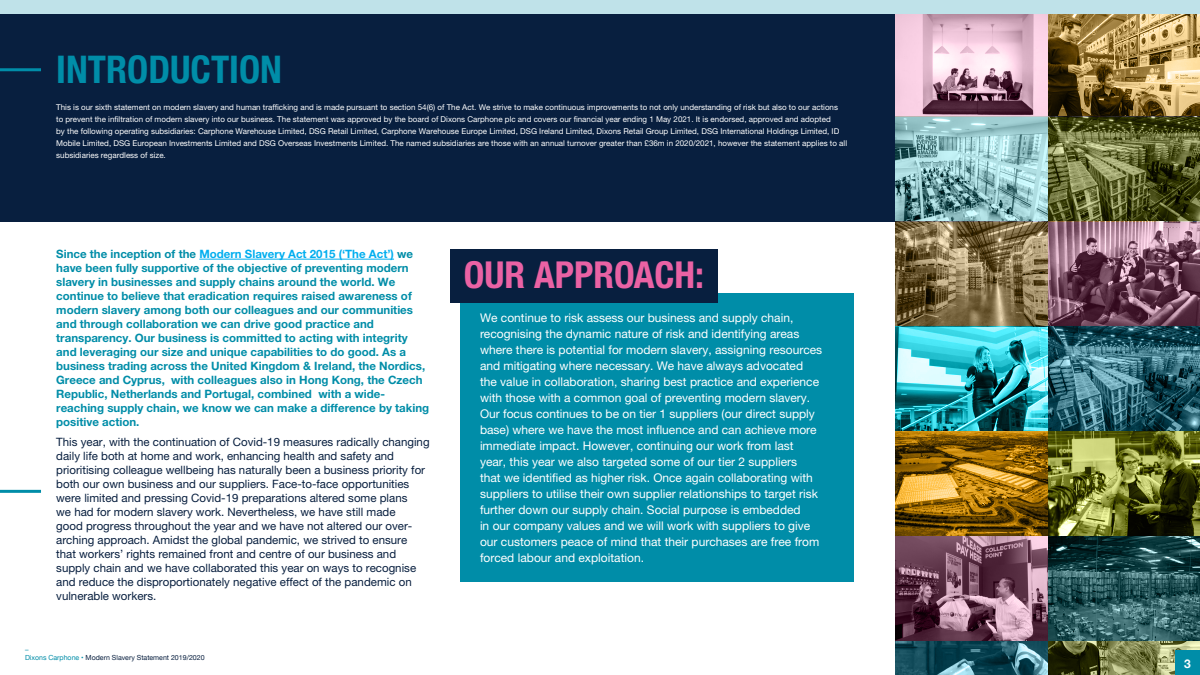
<style>
.page{position:relative;width:1200px;height:675px;background:#fff}
.page>*{position:absolute;margin:0;border:0;box-sizing:border-box;transform-origin:0 0}
.Section_Titles{font:700 condensed 38px "Helvetica Neue";color:#008da8}
.Body_Copy_Large{font:700 condensed 37.2px "Helvetica Neue LT Pro";color:#ea62a4}
.Body_Copy_Large-2{font:12px/16px "Helvetica Neue LT Pro";color:#fff}
.t1{font:700 12px "Helvetica Neue";color:#fff}
.Body_Copy_Large-3{font:11.5px/14px "Helvetica Neue LT Pro";color:#081f3f}
.Body_Copy_Large-4{font:700 11.5px/14px "Helvetica Neue LT Pro";color:#008da8}
.Body_Copy_Small{font:8px/12px "Helvetica Neue LT Pro";color:#fff}
.t2{font:7px/8.4px "Helvetica Neue";color:#081f3f}
.s1{color:#00aeef}
.s2{color:#008da8}
</style>
<div class="page">
<div style="left:0;top:0;width:895px;height:221px;background:#081f3f"></div>
<hr style="left:199px;top:259px;width:195px;height:1px;background:#00aeef">
<svg style="left:895px;top:14px;width:153px;height:103px;background:#cea8ba"></svg>
<svg style="left:895px;top:117px;width:153px;height:105px;background:#8cbabe"></svg>
<svg style="left:895px;top:222px;width:153px;height:105px;background:#806f4a"></svg>
<svg style="left:895px;top:327px;width:153px;height:104px;background:#3eacb7"></svg>
<svg style="left:1048px;top:14px;width:152px;height:103px;background:#997f49"></svg>
<svg style="left:1048px;top:117px;width:152px;height:105px;background:#5c602f"></svg>
<svg style="left:1048px;top:222px;width:152px;height:105px;background:#81596c"></svg>
<svg style="left:1048px;top:327px;width:152px;height:104px;background:#2d6270"></svg>
<svg style="left:895px;top:431px;width:153px;height:105px;background:#946910"></svg>
<svg style="left:895px;top:536px;width:153px;height:105px;background:#80586c"></svg>
<svg style="left:895px;top:641px;width:153px;height:34px;background:#245b69"></svg>
<svg style="left:1048px;top:431px;width:152px;height:105px;background:#6b702c"></svg>
<svg style="left:1048px;top:536px;width:152px;height:105px;background:#285458"></svg>
<svg style="left:1048px;top:641px;width:152px;height:34px;background:#6c7042"></svg>
<div style="left:460px;top:293px;width:394px;height:289px;background:#008da8"></div>
<hr style="left:0;top:68px;width:41px;height:3px;background:#008da8">
<hr style="left:0;top:490px;width:41px;height:3px;background:#008da8">
<div style="left:450px;top:250px;width:268px;height:53px;background:#081f3f"></div>
<div style="left:1175px;top:650px;width:25px;height:25px;background:#008da8"></div>
<div style="left:0;top:0;width:1200px;height:14px;background:#bfe2e9"></div>
<p class="Section_Titles" style="left:56px;top:38px;width:227px">INTRODUCTION</p>
<p class="Body_Copy_Small" style="left:56px;top:101px;width:792px">This is our sixth statement on modern slavery and human trafficking and is made pursuant to section 54(6) of The Act. We strive to make continuous improvements to not only understanding of risk but also to our actions to prevent the infiltration of modern slavery into our business. The statement was approved by the board of Dixons Carphone plc and covers our financial year ending 1 May 2021. It is endorsed, approved and adopted<br>by the following operating subsidiaries: Carphone Warehouse Limited, DSG Retail Limited, Carphone Warehouse Europe Limited, DSG Ireland Limited, Dixons Retail Group Limited, DSG International Holdings Limited, ID Mobile Limited, DSG European Investments Limited and DSG Overseas Investments Limited. The named subsidiaries are those with an annual turnover greater than £36m in 2020/2021, however the statement applies to all subsidiaries regardless of size.</p>
<p class="Body_Copy_Large-4" style="left:56px;top:247px;width:375px">Since the inception of the <span class="s1">Modern Slavery Act 2015 (‘The Act’)</span> we have been fully supportive of the objective of preventing modern slavery in businesses and supply chains around the world. We continue to believe that eradication requires raised awareness of modern slavery among both our colleagues and our communities and through collaboration we can drive good practice and transparency. Our business is committed to acting with integrity and leveraging our size and unique capabilities to do good. As a business trading across the United Kingdom &amp; Ireland, the Nordics, Greece and Cyprus, with colleagues also in Hong Kong, the Czech Republic, Netherlands and Portugal, combined with a wide&shy;reaching supply chain, we know we can make a difference by taking positive action.</p>
<p class="Body_Copy_Large-3" style="left:56px;top:435px;width:375px">This year, with the continuation of Covid-19 measures radically changing daily life both at home and work, enhancing health and safety and prioritising colleague wellbeing has naturally been a business priority for both our own business and our suppliers. Face-to-face opportunities were limited and pressing Covid-19 preparations altered some plans<br>we had for modern slavery work. Nevertheless, we have still made<br>good progress throughout the year and we have not altered our over&shy;arching approach. Amidst the global pandemic, we strived to ensure that workers’ rights remained front and centre of our business and supply chain and we have collaborated this year on ways to recognise and reduce the disproportionately negative effect of the pandemic on vulnerable workers.</p>
<p class="t2" style="left:25px;top:645px;width:181px"><span class="s2">–<br>Dixons Carphone •</span> Modern Slavery Statement 2019/2020</p>
<p class="Body_Copy_Large" style="left:464px;top:252px;width:242px">OUR APPROACH:</p>
<p class="Body_Copy_Large-2" style="left:480px;top:310px;width:344px">We continue to risk assess our business and supply chain, recognising the dynamic nature of risk and identifying areas where there is potential for modern slavery, assigning resources and mitigating where necessary. We have always advocated the value in collaboration, sharing best practice and experience with those with a common goal of preventing modern slavery.<br>Our focus continues to be on tier 1 suppliers (our direct supply base) where we have the most influence and can achieve more immediate impact. However, continuing our work from last year, this year we also targeted some of our tier 2 suppliers<br>that we identified as higher risk. Once again collaborating with suppliers to utilise their own supplier relationships to target risk further down our supply chain. Social purpose is embedded<br>in our company values and we will work with suppliers to give our customers peace of mind that their purchases are free from forced labour and exploitation.</p>
<p class="t1" style="left:1184px;top:654px;width:8px">3</p>
</div>
